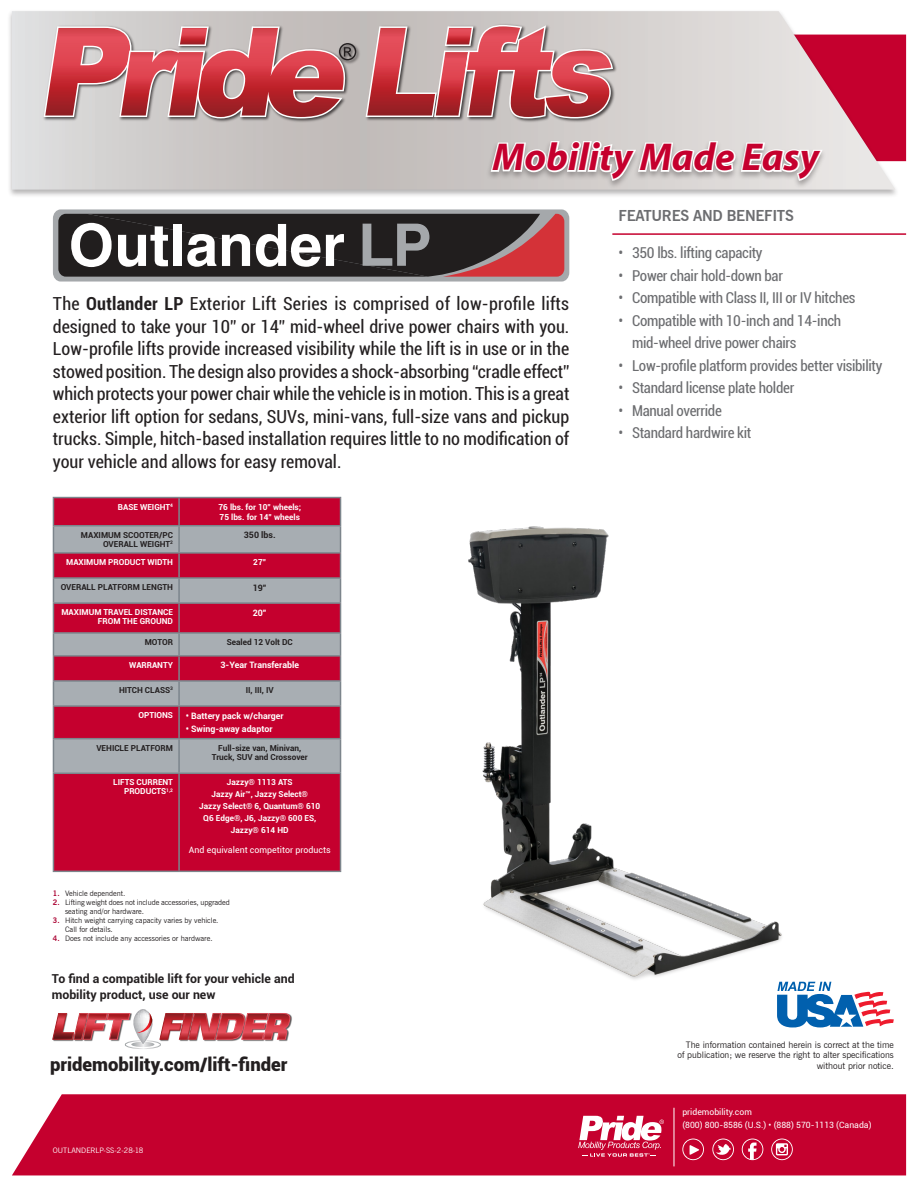
<style>
.page{position:relative;width:918px;height:1188px;background:#fff}
.page>*{position:absolute;margin:0;border:0;box-sizing:border-box;transform-origin:0 0}
.t1{font:italic 700 39px "Myriad";color:#c5002e}
.t2{font:900 18.45px "Roboto";color:#231f20}
.t3{font:condensed 18px/22.5px "Roboto";color:#231f20;text-align:justify}
.t4{font:condensed 15px "Roboto";letter-spacing:-.02em;color:#6c6d70}
.t5{font:700 15px "News Gothic BT";letter-spacing:-.02em;color:#6c6d70}
.t6{font:700 12.3px/15.5px "Roboto";color:#231f20}
.t7{font:9px/10.5px "News Gothic BT";color:#231f20;text-align:right}
.t8{font:700 8.85px "Roboto";color:#fff}
.t9{font:8.85px "Roboto";color:#fff}
.t10{font:700 8.85px "Roboto";color:#231f20}
.t11{font:8.7px "Roboto";color:#fff}
.t12{font:700 8.25px/10.1px "Roboto";color:#fff}
.t13{font:700 8.25px/9px "Roboto";color:#231f20;text-align:right}
.t14{font:7.5px/9px "News Gothic BT";color:#231f20}
.t15{font:7.5px "News Gothic BT";color:#fff}
.s1{font-weight:700}
.s2{font-weight:700;color:#ab0333}
</style>
<div class="page">
<div style="left:12px;top:1094px;width:894px;height:81px;background:#c5002e"></div>
<div style="left:7px;top:10px;width:893px;height:188px;background:#231f20;opacity:.34"></div>
<svg style="left:12px;top:11px;width:883px;height:179px;background:#d3bec1"></svg>
<img style="left:42px;top:23px;width:577px;height:101px">
<svg style="left:366px;top:25px;width:247px;height:93px;background:#c6757a"></svg>
<img style="left:356px;top:41px;width:6px;height:25px">
<svg style="left:44px;top:26px;width:312px;height:92px;background:#c77479"></svg>
<div style="left:486px;top:140px;width:341px;height:49px;background:#231f20;opacity:.34"></div>
<svg style="left:489px;top:139px;width:336px;height:43px"></svg>
<hr style="left:674px;top:1108px;width:1px;height:58px;background:#fff">
<svg style="left:578px;top:1116px;width:86px;height:41px"></svg>
<svg style="left:682px;top:1139px;width:22px;height:21px"></svg>
<svg style="left:712px;top:1139px;width:22px;height:21px"></svg>
<svg style="left:742px;top:1139px;width:21px;height:21px"></svg>
<svg style="left:771px;top:1139px;width:22px;height:21px"></svg>
<img style="left:468px;top:526px;width:327px;height:456px">
<svg style="left:53px;top:209px;width:516px;height:73px;background:#6a5c5d"></svg>
<svg style="left:777px;top:982px;width:117px;height:45px"></svg>
<div style="left:54px;top:774px;width:286px;height:97px;background:#c5002e"></div>
<svg style="left:54px;top:707px;width:286px;height:66px;background:#b45a73"></svg>
<hr style="left:53px;top:497px;width:126px;height:1px;background:#7c858c">
<hr style="left:179px;top:497px;width:162px;height:1px;background:#7c858c">
<svg style="left:53px;top:498px;width:288px;height:207px;background:#b3566f"></svg>
<hr style="left:53px;top:705px;width:126px;height:2px;background:#7c858c">
<hr style="left:53px;top:707px;width:1px;height:31px;background:#7c858c">
<hr style="left:179px;top:705px;width:162px;height:2px;background:#7c858c">
<hr style="left:178px;top:707px;width:2px;height:31px;background:#7c858c">
<hr style="left:340px;top:707px;width:1px;height:31px;background:#7c858c">
<hr style="left:53px;top:738px;width:126px;height:1px;background:#7c858c">
<hr style="left:53px;top:739px;width:1px;height:34px;background:#7c858c">
<hr style="left:179px;top:738px;width:162px;height:1px;background:#7c858c">
<hr style="left:178px;top:739px;width:2px;height:34px;background:#7c858c">
<hr style="left:340px;top:739px;width:1px;height:34px;background:#7c858c">
<hr style="left:53px;top:773px;width:126px;height:1px;background:#7c858c">
<hr style="left:53px;top:774px;width:1px;height:97px;background:#7c858c">
<hr style="left:179px;top:773px;width:162px;height:1px;background:#7c858c">
<hr style="left:178px;top:774px;width:2px;height:97px;background:#7c858c">
<hr style="left:340px;top:774px;width:1px;height:97px;background:#7c858c">
<hr style="left:53px;top:871px;width:126px;height:1px;background:#7c858c">
<hr style="left:179px;top:871px;width:162px;height:1px;background:#7c858c">
<div style="left:125px;top:1040px;width:36px;height:9px;border:1px solid #fff;border-radius:50%"></div>
<svg style="left:53px;top:1009px;width:101px;height:38px"></svg>
<img style="left:159px;top:1014px;width:133px;height:27px">
<svg style="left:160px;top:1013px;width:130px;height:26px;background:#ca545c"></svg>
<hr style="left:612px;top:233px;width:294px;height:2px;background:#c5002e">
<p class="t1" style="left:492px;top:137px;width:328px">Mobility Made Easy</p>
<p class="t3" style="left:53px;top:292px;width:518px">The <span class="s1">Outlander LP</span> Exterior Lift Series is comprised of low-profile lifts designed to take your 10” or 14” mid-wheel drive power chairs with you.<br>Low-profile lifts provide increased visibility while the lift is in use or in the stowed position. The design also provides a shock-absorbing “cradle effect” which protects your power chair while the vehicle is in motion. This is a great exterior lift option for sedans, SUVs, mini-vans, full-size vans and pickup trucks. Simple, hitch-based installation requires little to no modification of your vehicle and allows for easy removal.</p>
<p class="t12" style="left:118px;top:501px;width:57px">BASE WEIGHT<sup>4</sup></p>
<p class="t12" style="left:218px;top:501px;width:84px">76 lbs. for 10” wheels;<br>75 lbs. for 14” wheels</p>
<p class="t13" style="left:81px;top:530px;width:94px">MAXIMUM SCOOTER/PC<br>OVERALL WEIGHT<sup>2</sup></p>
<p class="t10" style="left:244px;top:529px;width:33px">350 lbs.</p>
<p class="t12" style="left:66px;top:557px;width:108px">MAXIMUM PRODUCT WIDTH</p>
<p class="t12" style="left:253px;top:557px;width:14px">27”</p>
<p class="t13" style="left:61px;top:582px;width:114px">OVERALL PLATFORM LENGTH</p>
<p class="t10" style="left:253px;top:581px;width:15px">19”</p>
<p class="t12" style="left:61px;top:608px;width:113px;line-height:9px;text-align:right">MAXIMUM TRAVEL DISTANCE<br>FROM THE GROUND</p>
<p class="t8" style="left:253px;top:606px;width:15px">20”</p>
<p class="t13" style="left:145px;top:637px;width:30px">MOTOR</p>
<p class="t13" style="left:227px;top:637px;width:68px">Sealed 12 Volt DC</p>
<p class="t12" style="left:129px;top:660px;width:45px">WARRANTY</p>
<p class="t8" style="left:221px;top:659px;width:80px">3-Year Transferable</p>
<p class="t13" style="left:119px;top:685px;width:55px">HITCH CLASS<sup>3</sup></p>
<p class="t13" style="left:246px;top:685px;width:30px">II, III, IV</p>
<p class="t12" style="left:138px;top:710px;width:36px">OPTIONS</p>
<p class="t8" style="left:186px;top:710px;width:99px">• Battery pack w/charger</p>
<p class="t8" style="left:186px;top:723px;width:88px">• Swing-away adaptor</p>
<p class="t13" style="left:96px;top:743px;width:78px">VEHICLE PLATFORM</p>
<p class="t13" style="left:212px;top:743px;width:97px;text-align:center">Full-size van, Minivan,<br>Truck, SUV and Crossover</p>
<p class="t12" style="left:113px;top:777px;width:61px">LIFTS CURRENT</p>
<p class="t12" style="left:124px;top:786px;width:50px">PRODUCTS<sup>1,2</sup></p>
<p class="t12" style="left:227px;top:777px;width:67px">Jazzy® 1113 ATS</p>
<p class="t12" style="left:212px;top:789px;width:98px">Jazzy Air™, Jazzy Select®</p>
<p class="t12" style="left:199px;top:801px;width:122px">Jazzy Select® 6, Quantum® 610</p>
<p class="t12" style="left:203px;top:813px;width:114px">Q6 Edge®, J6, Jazzy® 600 ES,</p>
<p class="t12" style="left:231px;top:825px;width:59px">Jazzy® 614 HD</p>
<p class="t9" style="left:189px;top:844px;width:143px">And equivalent competitor products</p>
<p class="t14" style="left:53px;top:888px;width:74px"><span class="s2">1.</span> Vehicle dependent.</p>
<p class="t14" style="left:65px;top:897px;width:166px;text-indent:-12px"><span class="s2">2.</span> Lifting weight does not include accessories, upgraded seating and/or hardware.</p>
<p class="t14" style="left:53px;top:915px;width:167px"><span class="s2">3.</span> Hitch weight carrying capacity varies by vehicle.</p>
<p class="t14" style="left:65px;top:924px;width:49px">Call for details.</p>
<p class="t14" style="left:53px;top:933px;width:161px"><span class="s2">4.</span> Does not include any accessories or hardware.</p>
<p class="t6" style="left:52px;top:971px;width:244px">To find a compatible lift for your vehicle and mobility product, use our new</p>
<p class="t2" style="left:50px;top:1052px;width:239px">pridemobility.com/lift-finder</p>
<p class="t15" style="left:53px;top:1146px;width:92px">OUTLANDERLP-SS-2-28-18</p>
<p class="t5" style="left:619px;top:206px;width:177px">FEATURES AND BENEFITS</p>
<p class="t4" style="left:619px;top:242px;width:146px">• 350 lbs. lifting capacity</p>
<p class="t4" style="left:619px;top:265px;width:166px">• Power chair hold-down bar</p>
<p class="t4" style="left:619px;top:287px;width:238px">• Compatible with Class II, III or IV hitches</p>
<p class="t4" style="left:619px;top:310px;width:224px">• Compatible with 10-inch and 14-inch</p>
<p class="t4" style="left:632px;top:332px;width:166px">mid-wheel drive power chairs</p>
<p class="t4" style="left:619px;top:355px;width:265px">• Low-profile platform provides better visibility</p>
<p class="t4" style="left:619px;top:377px;width:177px">• Standard license plate holder</p>
<p class="t4" style="left:619px;top:400px;width:105px">• Manual override</p>
<p class="t4" style="left:619px;top:422px;width:134px">• Standard hardwire kit</p>
<p class="t7" style="left:678px;top:1039px;width:218px">The information contained herein is correct at the time of publication; we reserve the right to alter specifications without prior notice.</p>
<p class="t11" style="left:682px;top:1106px;width:71px">pridemobility.com</p>
<p class="t11" style="left:682px;top:1119px;width:191px">(800) 800-8586 (U.S.) • (888) 570-1113 (Canada)</p>
</div>
